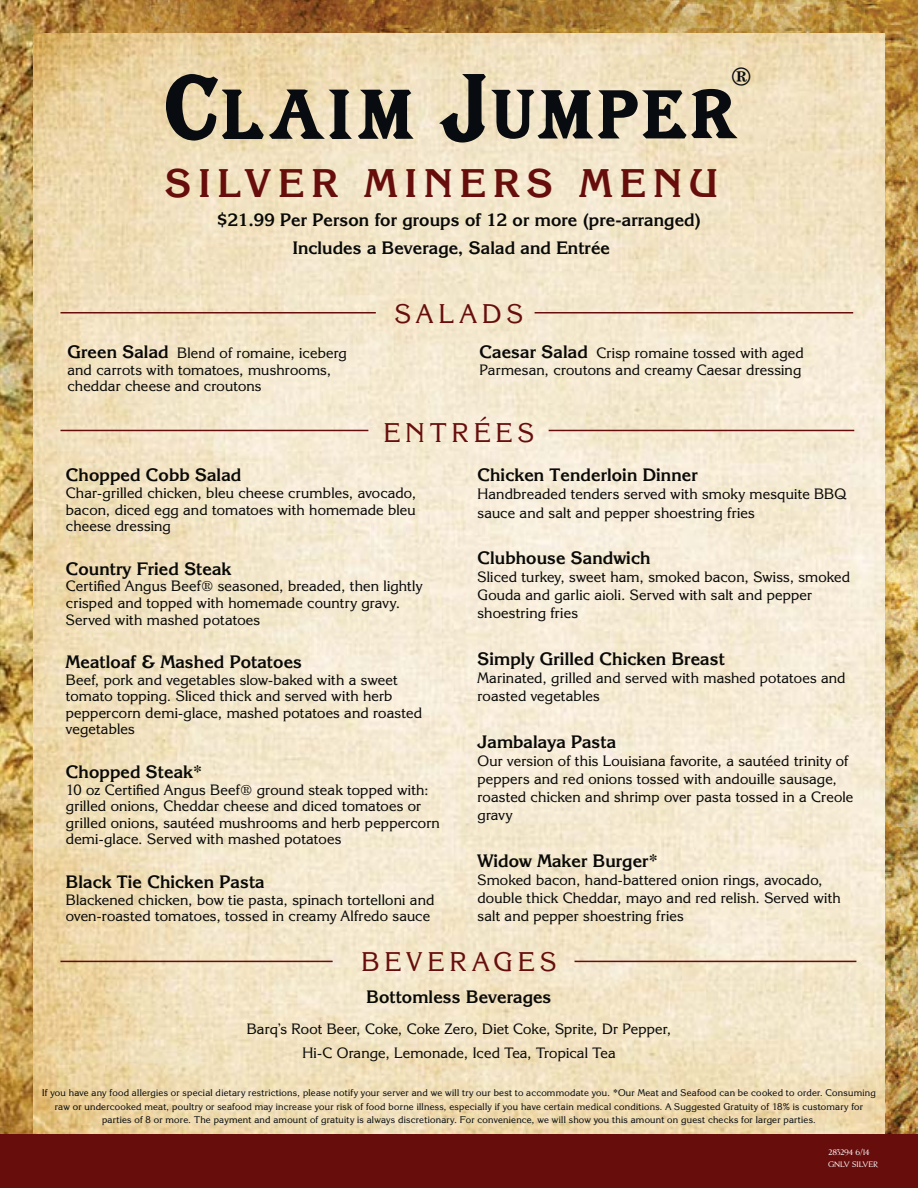
<style>
.page{position:relative;width:918px;height:1188px;background:#fff}
.page>*{position:absolute;margin:0;border:0;box-sizing:border-box;transform-origin:0 0}
.t1{font:700 39.9px "Korinna IT Cby BT";letter-spacing:.195em;color:#670e0d}
.t2{font:27px "Korinna IT Cby BT";letter-spacing:.205em;color:#670e0d}
.t3{font:800 25.5px "Korinna IT Cby BT";color:#080c10}
.t4{font:700 18px/27.9px "Korinna IT Cby BT";letter-spacing:.005em;color:#090908}
.t5{font:15px/18.1px "Korinna IT Cby BT";letter-spacing:.01em;color:#090908}
.t6{font:9.75px/13.5px "Korinna IT Cby BT";letter-spacing:.025em;color:#080c10;text-align:center}
.t7{font:9px/12px "LHF Essendine";letter-spacing:-.01em;color:#fff}
.s1{font-weight:700;font-size:18px}
</style>
<div class="page">
<img style="left:0;top:0;width:145px;height:1134px">
<img style="left:145px;top:0;width:773px;height:1134px">
<img style="left:34px;top:33px;width:850px;height:1101px">
<div style="left:0;top:1134px;width:918px;height:54px;background:#670e0d"></div>
<svg style="left:166px;top:74px;width:186px;height:67px;background:#a1957c"></svg>
<svg style="left:358px;top:90px;width:56px;height:49px;background:#666257"></svg>
<svg style="left:439px;top:74px;width:299px;height:69px;background:#9e9683"></svg>
<hr style="left:549px;top:430px;width:305px;height:1px;background:#670e0d">
<hr style="left:60px;top:430px;width:308px;height:1px;background:#670e0d">
<hr style="left:60px;top:312px;width:316px;height:2px;background:#670e0d">
<hr style="left:60px;top:961px;width:273px;height:1px;background:#670e0d">
<hr style="left:575px;top:961px;width:281px;height:1px;background:#670e0d">
<hr style="left:535px;top:312px;width:318px;height:2px;background:#670e0d">
<h3 class="t3" style="left:731px;top:60px;width:22px">®</h3>
<h1 class="t1" style="left:165px;top:168px;width:553px">SILVER MINERS MENU</h1>
<p class="t4" style="left:293px;top:207px;width:410px;text-indent:-76px">$21.99 Per Person for groups of 12 or more (pre-arranged)<br>Includes a Beverage, Salad and Entrée</p>
<h2 class="t2" style="left:395px;top:303px;width:130px">SALADS</h2>
<p class="t5" style="left:68px;top:346px;width:281px;line-height:16.5px"><span class="s1">Green Salad</span> Blend of romaine, iceberg and carrots with tomatoes, mushrooms, cheddar cheese and croutons</p>
<p class="t5" style="left:480px;top:346px;width:326px;line-height:16.5px"><span class="s1">Caesar Salad</span> Crisp romaine tossed with aged<br>Parmesan, croutons and creamy Caesar dressing</p>
<h2 class="t2" style="left:384px;top:422px;width:152px">ENTRÉES</h2>
<p class="t4" style="left:66px;top:463px;width:177px">Chopped Cobb Salad</p>
<p class="t5" style="left:66px;top:486px;width:352px;line-height:16.6px;text-align:justify">Char-grilled chicken, bleu cheese crumbles, avocado, bacon, diced egg and tomatoes with homemade bleu cheese dressing</p>
<p class="t4" style="left:66px;top:557px;width:167px">Country Fried Steak</p>
<p class="t5" style="left:66px;top:579px;width:358px;line-height:16.6px">Certified Angus Beef® seasoned, breaded, then lightly crisped and topped with homemade country gravy.<br>Served with mashed potatoes</p>
<p class="t4" style="left:66px;top:650px;width:238px">Meatloaf &amp; Mashed Potatoes</p>
<p class="t5" style="left:66px;top:673px;width:358px;line-height:16.5px">Beef, pork and vegetables slow-baked with a sweet tomato topping. Sliced thick and served with herb peppercorn demi-glace, mashed potatoes and roasted vegetables</p>
<p class="t4" style="left:66px;top:760px;width:138px">Chopped Steak*</p>
<p class="t5" style="left:66px;top:783px;width:376px;line-height:16.6px">10 oz Certified Angus Beef® ground steak topped with: grilled onions, Cheddar cheese and diced tomatoes or grilled onions, sautéed mushrooms and herb peppercorn demi-glace. Served with mashed potatoes</p>
<p class="t4" style="left:66px;top:870px;width:200px">Black Tie Chicken Pasta</p>
<p class="t5" style="left:66px;top:893px;width:370px;line-height:16.6px">Blackened chicken, bow tie pasta, spinach tortelloni and oven-roasted tomatoes, tossed in creamy Alfredo sauce</p>
<p class="t4" style="left:477px;top:463px;width:222px">Chicken Tenderloin Dinner</p>
<p class="t5" style="left:477px;top:487px;width:370px">Handbreaded tenders served with smoky mesquite BBQ sauce and salt and pepper shoestring fries</p>
<p class="t4" style="left:477px;top:546px;width:174px">Clubhouse Sandwich</p>
<p class="t5" style="left:477px;top:570px;width:374px">Sliced turkey, sweet ham, smoked bacon, Swiss, smoked<br>Gouda and garlic aioli. Served with salt and pepper shoestring fries</p>
<p class="t4" style="left:477px;top:647px;width:249px">Simply Grilled Chicken Breast</p>
<p class="t5" style="left:477px;top:671px;width:370px">Marinated, grilled and served with mashed potatoes and roasted vegetables</p>
<p class="t4" style="left:477px;top:730px;width:140px">Jambalaya Pasta</p>
<p class="t5" style="left:477px;top:753px;width:377px">Our version of this Louisiana favorite, a sautéed trinity of peppers and red onions tossed with andouille sausage, roasted chicken and shrimp over pasta tossed in a Creole gravy</p>
<p class="t4" style="left:477px;top:849px;width:182px">Widow Maker Burger*</p>
<p class="t5" style="left:477px;top:872px;width:365px">Smoked bacon, hand-battered onion rings, avocado, double thick Cheddar, mayo and red relish. Served with salt and pepper shoestring fries</p>
<h2 class="t2" style="left:362px;top:951px;width:196px">BEVERAGES</h2>
<p class="t4" style="left:366px;top:985px;width:187px">Bottomless Beverages</p>
<p class="t5" style="left:247px;top:1018px;width:426px;line-height:24px;text-align:center">Barq’s Root Beer, Coke, Coke Zero, Diet Coke, Sprite, Dr Pepper,<br>Hi-C Orange, Lemonade, Iced Tea, Tropical Tea</p>
<p class="t6" style="left:42px;top:1087px;width:835px">If you have any food allergies or special dietary restrictions, please notify your server and we will try our best to accommodate you. *Our Meat and Seafood can be cooked to order. Consuming raw or undercooked meat, poultry or seafood may increase your risk of food borne illness, especially if you have certain medical conditions. A Suggested Gratuity of 18% is customary for parties of 8 or more. The payment and amount of gratuity is always discretionary. For convenience, we will show you this amount on guest checks for larger parties.</p>
<p class="t7" style="left:828px;top:1146px;width:51px">283294 6/14<br>GNLV SILVER</p>
</div>
